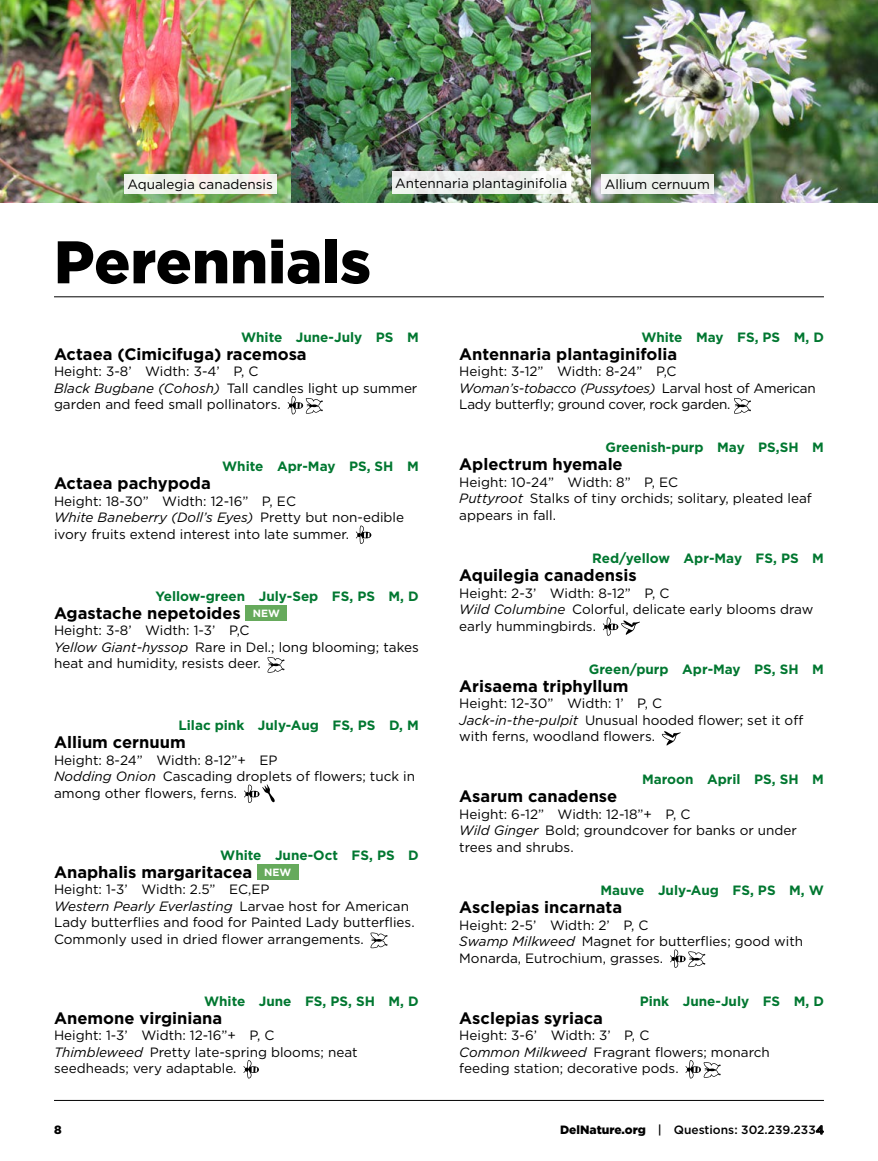
<style>
.page{position:relative;width:878px;height:1161px;background:#fff}
.page>*{position:absolute;margin:0;border:0;box-sizing:border-box;transform-origin:0 0}
.t1{font:900 60px "Gotham";color:#000}
.t2{font:700 16.5px "Gotham";color:#000}
.t3{font:13.5px/16.5px "Gotham";color:#000}
.t4{font:700 13.5px "Gotham";color:#007730}
.t5{font:13.5px/16.5px "Gotham";letter-spacing:-.02em;color:#000}
.t6{font:500 12px "Gotham";color:#000}
.t7{font:900 12px "Gotham";color:#000}
.s1{font-style:italic}
.s2{font-size:10.5px;color:#fff}
.s3{font-weight:900}
</style>
<div class="page">
<hr style="left:54px;top:1100px;width:770px;height:1px;background:#000">
<img style="left:291px;top:0;width:300px;height:202px">
<img style="left:0;top:0;width:291px;height:202px">
<div style="left:124px;top:174px;width:152px;height:19px;background:#f2f4ed"></div>
<img style="left:591px;top:0;width:287px;height:202px">
<div style="left:601px;top:174px;width:112px;height:19px;background:#edf1ec"></div>
<div style="left:392px;top:171px;width:178px;height:22px;background:linear-gradient(to right,#e9eaea,#f4f6f3)"></div>
<hr style="left:54px;top:297px;width:770px;height:1px;background:#000">
<svg style="left:287px;top:396px;width:36px;height:18px"></svg>
<svg style="left:356px;top:526px;width:15px;height:18px"></svg>
<div style="left:246px;top:605px;width:41px;height:15px;background:#66aa5c"></div>
<svg style="left:267px;top:657px;width:17px;height:16px"></svg>
<svg style="left:244px;top:784px;width:31px;height:19px"></svg>
<div style="left:257px;top:864px;width:41px;height:15px;background:#66aa5c"></div>
<svg style="left:370px;top:932px;width:17px;height:16px"></svg>
<svg style="left:243px;top:1060px;width:16px;height:19px"></svg>
<svg style="left:734px;top:398px;width:17px;height:16px"></svg>
<svg style="left:602px;top:617px;width:38px;height:19px"></svg>
<svg style="left:661px;top:731px;width:19px;height:15px"></svg>
<svg style="left:670px;top:949px;width:35px;height:19px"></svg>
<svg style="left:685px;top:1060px;width:35px;height:19px"></svg>
<p class="t3" style="left:127px;top:176px;width:147px">Aqualegia canadensis</p>
<p class="t3" style="left:395px;top:174px;width:173px">Antennaria plantaginifolia</p>
<p class="t3" style="left:604px;top:176px;width:107px">Allium cernuum</p>
<h1 class="t1" style="left:54px;top:221px;width:318px">Perennials</h1>
<p class="t4" style="left:241px;top:328px;width:179px">White June-July PS M</p>
<p class="t2" style="left:54px;top:343px;width:254px">Actaea (Cimicifuga) racemosa</p>
<p class="t3" style="left:54px;top:363px;width:365px">Height: 3-8’ Width: 3-4’ P, C<br><span class="s1">Black Bugbane (Cohosh)</span> Tall candles light up summer garden and feed small pollinators.</p>
<p class="t4" style="left:222px;top:457px;width:198px">White Apr-May PS, SH M</p>
<p class="t2" style="left:54px;top:472px;width:158px">Actaea pachypoda</p>
<p class="t3" style="left:54px;top:492px;width:351px">Height: 18-30” Width: 12-16” P, EC<br><span class="s1">White Baneberry (Doll’s Eyes)</span> Pretty but non-edible ivory fruits extend interest into late summer.</p>
<p class="t4" style="left:155px;top:587px;width:265px">Yellow-green July-Sep FS, PS M, D</p>
<p class="t2" style="left:54px;top:602px;width:227px">Agastache nepetoides <span class="s2">NEW</span></p>
<p class="t3" style="left:54px;top:622px;width:366px">Height: 3-8’ Width: 1-3’ P,C<br><span class="s1">Yellow Giant-hyssop</span> Rare in Del.; long blooming; takes heat and humidity, resists deer.</p>
<p class="t4" style="left:178px;top:716px;width:242px">Lilac pink July-Aug FS, PS D, M</p>
<p class="t2" style="left:54px;top:731px;width:133px">Allium cernuum</p>
<p class="t3" style="left:54px;top:751px;width:362px">Height: 8-24” Width: 8-12”+ EP<br><span class="s1">Nodding Onion</span> Cascading droplets of flowers; tuck in among other flowers, ferns.</p>
<p class="t4" style="left:220px;top:846px;width:200px">White June-Oct FS, PS D</p>
<p class="t2" style="left:54px;top:861px;width:239px">Anaphalis margaritacea <span class="s2">NEW</span></p>
<p class="t3" style="left:54px;top:881px;width:362px">Height: 1-3’ Width: 2.5” EC,EP<br><span class="s1">Western Pearly Everlasting</span> Larvae host for American Lady butterflies and food for Painted Lady butterflies.<br>Commonly used in dried flower arrangements.</p>
<p class="t4" style="left:204px;top:992px;width:216px">White June FS, PS, SH M, D</p>
<p class="t2" style="left:54px;top:1007px;width:170px">Anemone virginiana</p>
<p class="t3" style="left:54px;top:1027px;width:305px">Height: 1-3’ Width: 12-16”+ P, C<br><span class="s1">Thimbleweed</span> Pretty late-spring blooms; neat seedheads; very adaptable.</p>
<p class="t4" style="left:641px;top:328px;width:184px">White May FS, PS M, D</p>
<p class="t2" style="left:459px;top:343px;width:219px">Antennaria plantaginifolia</p>
<p class="t5" style="left:459px;top:363px;width:358px">Height: 3-12” Width: 8-24” P,C<br><span class="s1">Woman’s-tobacco (Pussytoes)</span> Larval host of American<br>Lady butterfly; ground cover, rock garden.</p>
<p class="t4" style="left:605px;top:439px;width:220px">Greenish-purp May PS,SH M</p>
<p class="t2" style="left:459px;top:454px;width:165px">Aplectrum hyemale</p>
<p class="t3" style="left:459px;top:474px;width:354px">Height: 10-24” Width: 8” P, EC<br><span class="s1">Puttyroot</span> Stalks of tiny orchids; solitary, pleated leaf appears in fall.</p>
<p class="t4" style="left:592px;top:549px;width:233px">Red/yellow Apr-May FS, PS M</p>
<p class="t2" style="left:459px;top:564px;width:179px">Aquilegia canadensis</p>
<p class="t3" style="left:459px;top:584px;width:355px">Height: 2-3’ Width: 8-12” P, C<br><span class="s1">Wild Columbine</span> Colorful, delicate early blooms draw early hummingbirds.</p>
<p class="t4" style="left:589px;top:660px;width:236px">Green/purp Apr-May PS, SH M</p>
<p class="t2" style="left:459px;top:675px;width:171px">Arisaema triphyllum</p>
<p class="t3" style="left:459px;top:695px;width:345px">Height: 12-30” Width: 1’ P, C<br><span class="s1">Jack-in-the-pulpit</span> Unusual hooded flower; set it off with ferns, woodland flowers.</p>
<p class="t4" style="left:642px;top:771px;width:183px">Maroon April PS, SH M</p>
<p class="t2" style="left:459px;top:786px;width:160px">Asarum canadense</p>
<p class="t3" style="left:459px;top:806px;width:339px">Height: 6-12” Width: 12-18”+ P, C<br><span class="s1">Wild Ginger</span> Bold; groundcover for banks or under trees and shrubs.</p>
<p class="t4" style="left:600px;top:881px;width:225px">Mauve July-Aug FS, PS M, W</p>
<p class="t2" style="left:459px;top:896px;width:164px">Asclepias incarnata</p>
<p class="t3" style="left:459px;top:916px;width:345px">Height: 2-5’ Width: 2’ P, C<br><span class="s1">Swamp Milkweed</span> Magnet for butterflies; good with<br>Monarda, Eutrochium, grasses.</p>
<p class="t4" style="left:639px;top:992px;width:186px">Pink June-July FS M, D</p>
<p class="t2" style="left:459px;top:1007px;width:145px">Asclepias syriaca</p>
<p class="t3" style="left:459px;top:1027px;width:312px">Height: 3-6’ Width: 3’ P, C<br><span class="s1">Common Milkweed</span> Fragrant flowers; monarch feeding station; decorative pods.</p>
<p class="t7" style="left:54px;top:1122px;width:9px">8</p>
<p class="t6" style="left:560px;top:1122px;width:265px"><span class="s3">DelNature.org</span> | Questions: 302.239.2334</p>
</div>
